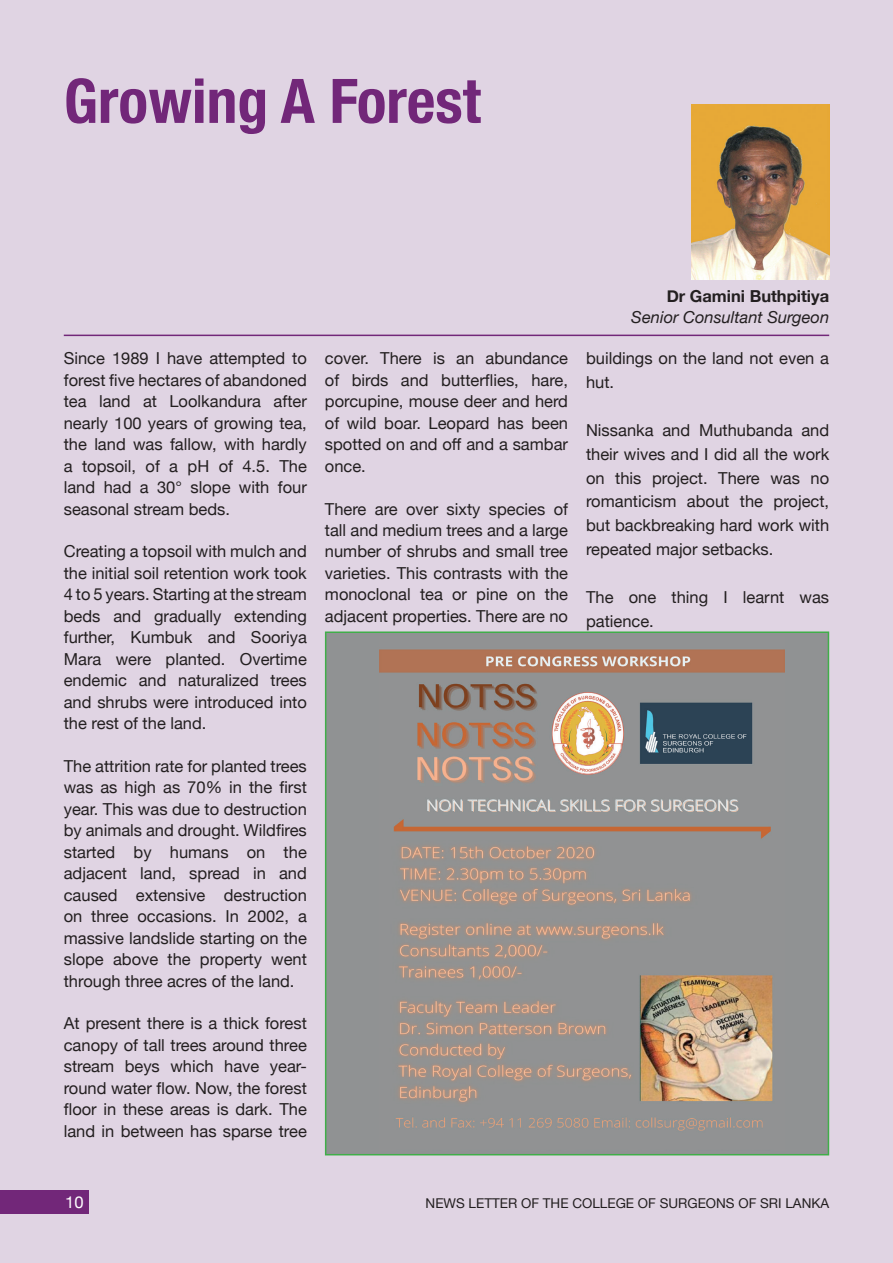
<style>
.page{position:relative;width:893px;height:1263px;background:#e0d4e3}
.page>*{position:absolute;margin:0;border:0;box-sizing:border-box;transform-origin:0 0}
.t1{font:700 condensed 61.5px "Helvetica Neue";color:#722779}
.t2{font:16.5px/21.5px "Helvetica Neue";color:#231f20;text-align:justify}
.t3{font:italic 16.5px "Helvetica Neue";color:#231f20}
.t4{font:700 16.5px "Helvetica Neue";color:#231f20}
.t5{font:16.5px "Helvetica Neue";color:#fff}
.t6{font:13.5px "Helvetica Neue";color:#231f20}
</style>
<div class="page">
<div style="left:325px;top:631px;width:504px;height:524px;background:#909293;border:2px solid #40ae49"></div>
<hr style="left:64px;top:335px;width:765px;height:1px;background:#722779">
<img style="left:691px;top:104px;width:138px;height:175px">
<img style="left:380px;top:649px;width:404px;height:482px">
<div style="left:0;top:1191px;width:89px;height:23px;background:#722779"></div>
<h1 class="t1" style="left:64px;top:50px;width:419px">Growing A Forest</h1>
<p class="t2" style="left:64px;top:349px;width:245px">Since 1989 I have attempted to forest five hectares of abandoned tea land at Loolkandura after nearly 100 years of growing tea, the land was fallow, with hardly a topsoil, of a pH of 4.5. The land had a 30° slope with four seasonal stream beds.</p>
<p class="t2" style="left:64px;top:542px;width:245px">Creating a topsoil with mulch and the initial soil retention work took 4 to 5 years. Starting at the stream beds and gradually extending further, Kumbuk and Sooriya Mara were planted. Overtime endemic and naturalized trees and shrubs were introduced into the rest of the land.</p>
<p class="t2" style="left:64px;top:756px;width:245px">The attrition rate for planted trees was as high as 70% in the first year. This was due to destruction by animals and drought. Wildfires started by humans on the adjacent land, spread in and caused extensive destruction on three occasions. In 2002, a massive landslide starting on the slope above the property went through three acres of the land.</p>
<p class="t2" style="left:64px;top:1014px;width:245px">At present there is a thick forest canopy of tall trees around three stream beys which have year&shy;round water flow. Now, the forest floor in these areas is dark. The land in between has sparse tree</p>
<p class="t2" style="left:325px;top:349px;width:245px">cover. There is an abundance of birds and butterflies, hare, porcupine, mouse deer and herd of wild boar. Leopard has been spotted on and off and a sambar once.</p>
<p class="t2" style="left:325px;top:499px;width:245px">There are over sixty species of tall and medium trees and a large number of shrubs and small tree varieties. This contrasts with the monoclonal tea or pine on the adjacent properties. There are no</p>
<p class="t4" style="left:667px;top:283px;width:164px">Dr Gamini Buthpitiya</p>
<p class="t3" style="left:631px;top:305px;width:199px">Senior Consultant Surgeon</p>
<p class="t2" style="left:586px;top:348px;width:245px;line-height:23.9px">buildings on the land not even a hut.</p>
<p class="t2" style="left:586px;top:419px;width:245px;line-height:23.9px">Nissanka and Muthubanda and their wives and I did all the work on this project. There was no romanticism about the project, but backbreaking hard work with repeated major setbacks.</p>
<p class="t2" style="left:586px;top:586px;width:245px;line-height:23.9px">The one thing I learnt was patience.</p>
<p class="t5" style="left:65px;top:1190px;width:20px">10</p>
<p class="t6" style="left:426px;top:1193px;width:21px">News</p>
<p class="t6" style="left:469px;top:1193px;width:17px">Letter</p>
<p class="t6" style="left:521px;top:1193px;width:32px">of the</p>
<p class="t6" style="left:572px;top:1193px;width:20px">College</p>
<p class="t6" style="left:638px;top:1193px;width:41px">of Surgeons</p>
<p class="t6" style="left:738px;top:1193px;width:65px">of Sri Lanka</p>
</div>
